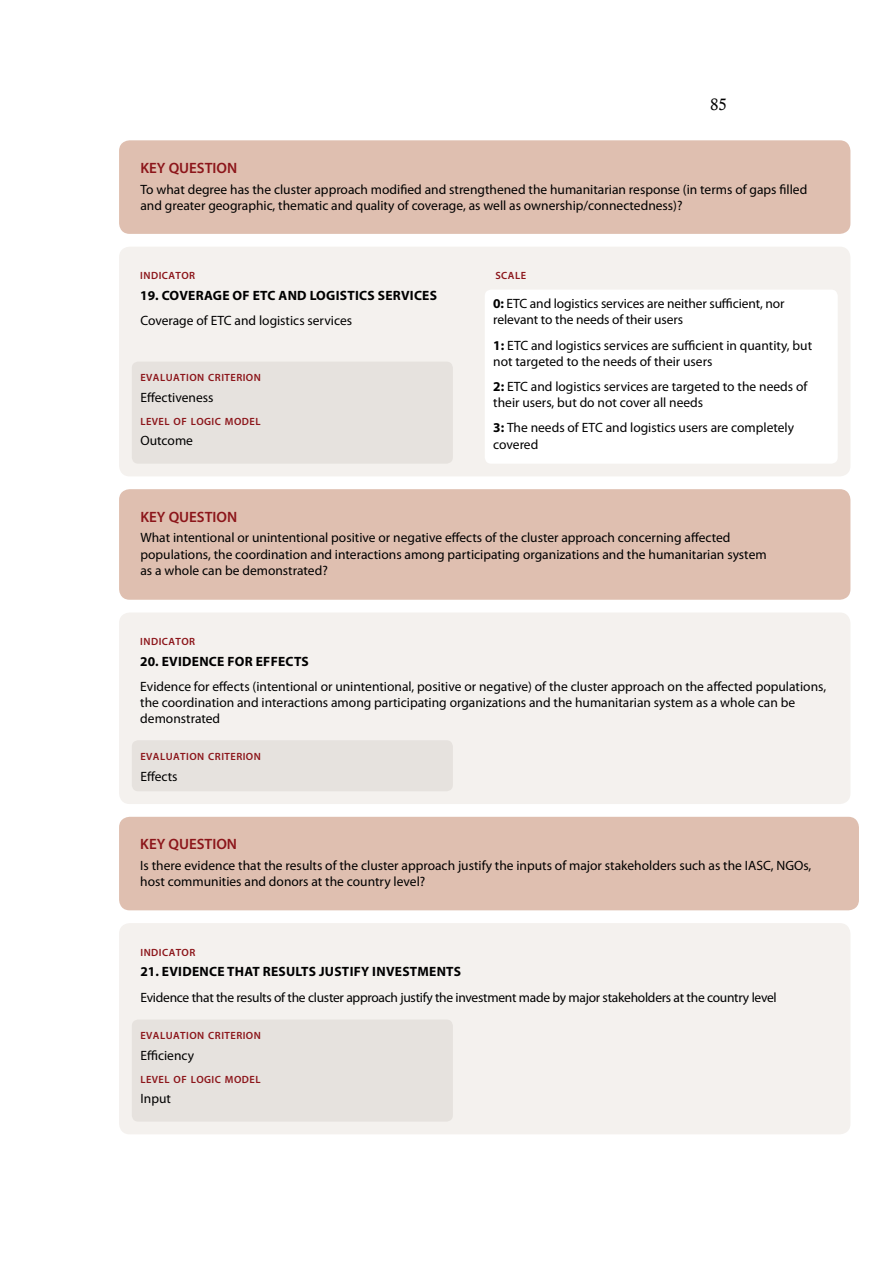
<style>
.page{position:relative;width:893px;height:1263px;background:#fff}
.page>*{position:absolute;margin:0;border:0;box-sizing:border-box;transform-origin:0 0}
.t1{font:16.5px "Calisto";color:#000}
.t2{font:600 15px "Myriad Pro";color:#8c151a}
.t3{font:13.5px/16.2px "Myriad Pro";color:#000}
.t4{font:13.5px "Myriad Pro";letter-spacing:-.02em;color:#000}
.t5{font:700 13.5px "Myriad Pro";letter-spacing:.02em;color:#000}
.t6{font:600 10.5px "Myriad Pro";color:#8c151a}
.s1{font-weight:700}
</style>
<div class="page">
<div style="left:119px;top:140px;width:731px;height:94px;background:#dfbfb0;border-radius:11px"></div>
<div style="left:119px;top:247px;width:731px;height:229px;background:#f4f1ee;border-radius:11px"></div>
<div style="left:485px;top:290px;width:353px;height:174px;background:#fff;border-radius:6px"></div>
<div style="left:132px;top:362px;width:321px;height:102px;background:#e6e2de;border-radius:6px"></div>
<div style="left:119px;top:489px;width:731px;height:111px;background:#dfbfb0;border-radius:11px"></div>
<div style="left:119px;top:612px;width:731px;height:192px;background:#f4f1ee;border-radius:11px"></div>
<div style="left:132px;top:740px;width:321px;height:51px;background:#e6e2de;border-radius:6px"></div>
<div style="left:119px;top:817px;width:740px;height:93px;background:#dfbfb0;border-radius:11px"></div>
<div style="left:119px;top:923px;width:731px;height:211px;background:#f4f1ee;border-radius:11px"></div>
<div style="left:132px;top:1019px;width:321px;height:102px;background:#e6e2de;border-radius:6px"></div>
<p class="t1" style="left:710px;top:95px;width:18px">85</p>
<p class="t2" style="left:140px;top:158px;width:98px">KEY QUESTION</p>
<p class="t3" style="left:140px;top:181px;width:668px">To what degree has the cluster approach modified and strengthened the humanitarian response (in terms of gaps filled and greater geographic, thematic and quality of coverage, as well as ownership/connectedness)?</p>
<p class="t6" style="left:140px;top:269px;width:8px">INDICATOR</p>
<p class="t5" style="left:140px;top:286px;width:290px">19. COVERAGE OF ETC AND LOGISTICS SERVICES</p>
<p class="t3" style="left:140px;top:312px;width:213px">Coverage of ETC and logistics services</p>
<p class="t6" style="left:140px;top:371px;width:8px">EVALUATION</p>
<p class="t6" style="left:208px;top:371px;width:7px">CRITERION</p>
<p class="t3" style="left:140px;top:389px;width:75px">Effectiveness</p>
<p class="t6" style="left:140px;top:414px;width:7px">LEVEL</p>
<p class="t6" style="left:174px;top:414px;width:25px">OF LOGIC</p>
<p class="t6" style="left:225px;top:414px;width:8px">MODEL</p>
<p class="t3" style="left:140px;top:432px;width:54px">Outcome</p>
<p class="t6" style="left:495px;top:269px;width:7px">SCALE</p>
<p class="t3" style="left:493px;top:295px;width:293px"><span class="s1">0:</span> ETC and logistics services are neither sufficient, nor relevant to the needs of their users</p>
<p class="t3" style="left:493px;top:337px;width:320px"><span class="s1">1:</span> ETC and logistics services are sufficient in quantity, but not targeted to the needs of their users</p>
<p class="t3" style="left:493px;top:378px;width:316px"><span class="s1">2:</span> ETC and logistics services are targeted to the needs of their users, but do not cover all needs</p>
<p class="t3" style="left:493px;top:420px;width:302px"><span class="s1">3:</span> The needs of ETC and logistics users are completely covered</p>
<p class="t2" style="left:140px;top:507px;width:98px">KEY QUESTION</p>
<p class="t3" style="left:140px;top:529px;width:628px">What intentional or unintentional positive or negative effects of the cluster approach concerning affected populations, the coordination and interactions among participating organizations and the humanitarian system as a whole can be demonstrated?</p>
<p class="t6" style="left:140px;top:635px;width:8px">INDICATOR</p>
<p class="t5" style="left:140px;top:652px;width:169px">20. EVIDENCE FOR EFFECTS</p>
<p class="t3" style="left:140px;top:678px;width:687px">Evidence for effects (intentional or unintentional, positive or negative) of the cluster approach on the affected populations, the coordination and interactions among participating organizations and the humanitarian system as a whole can be demonstrated</p>
<p class="t6" style="left:140px;top:750px;width:8px">EVALUATION</p>
<p class="t6" style="left:208px;top:750px;width:7px">CRITERION</p>
<p class="t3" style="left:140px;top:768px;width:39px">Effects</p>
<p class="t2" style="left:140px;top:835px;width:98px">KEY QUESTION</p>
<p class="t3" style="left:140px;top:857px;width:673px">Is there evidence that the results of the cluster approach justify the inputs of major stakeholders such as the IASC, NGOs, host communities and donors at the country level?</p>
<p class="t6" style="left:140px;top:945px;width:8px">INDICATOR</p>
<p class="t5" style="left:140px;top:963px;width:321px">21. EVIDENCE THAT RESULTS JUSTIFY INVESTMENTS</p>
<p class="t4" style="left:140px;top:989px;width:638px">Evidence that the results of the cluster approach justify the investment made by major stakeholders at the country level</p>
<p class="t6" style="left:140px;top:1029px;width:8px">EVALUATION</p>
<p class="t6" style="left:208px;top:1029px;width:7px">CRITERION</p>
<p class="t3" style="left:140px;top:1047px;width:55px">Efficiency</p>
<p class="t6" style="left:140px;top:1072px;width:7px">LEVEL</p>
<p class="t6" style="left:174px;top:1072px;width:25px">OF LOGIC</p>
<p class="t6" style="left:225px;top:1072px;width:8px">MODEL</p>
<p class="t3" style="left:140px;top:1090px;width:32px">Input</p>
</div>
